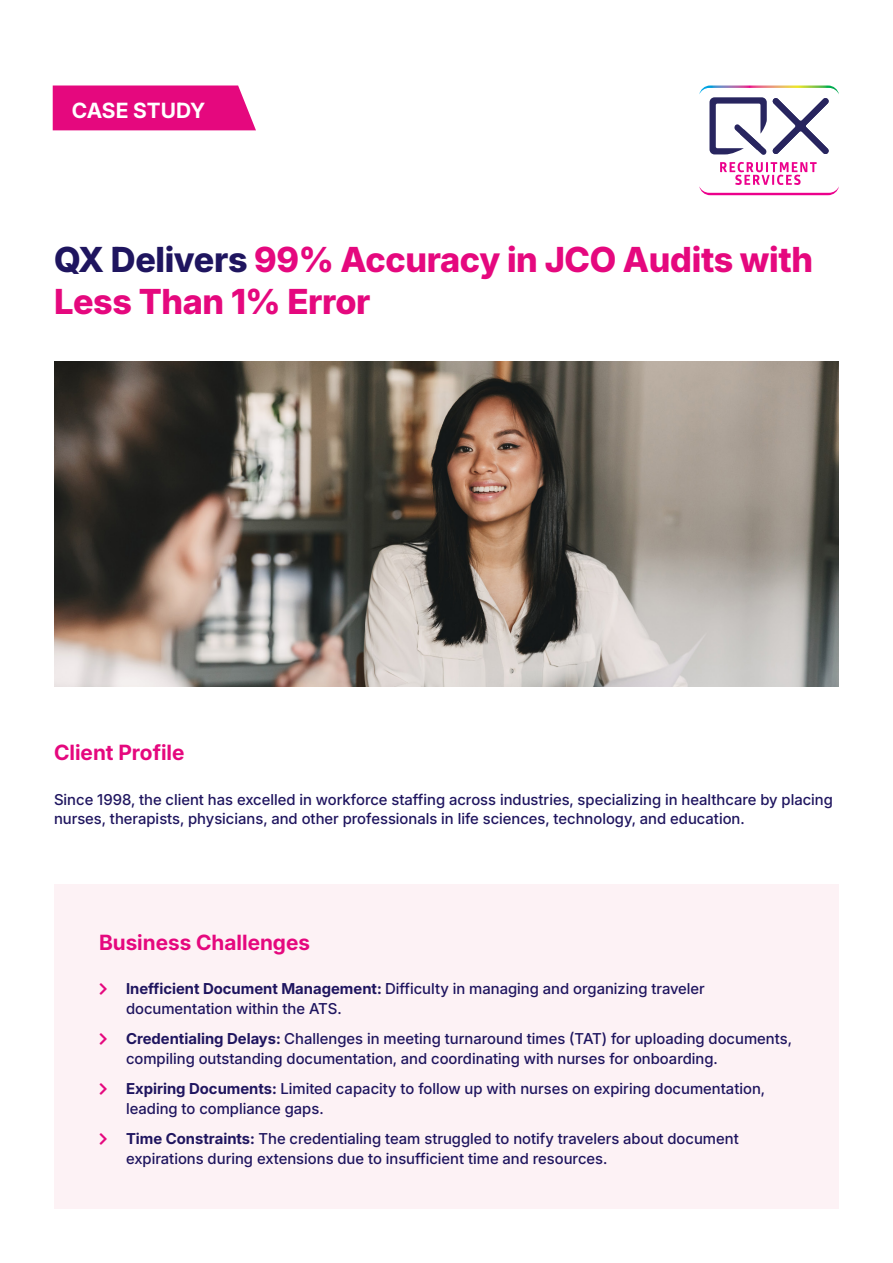
<style>
.page{position:relative;width:893px;height:1263px;background:#fff}
.page>*{position:absolute;margin:0;border:0;box-sizing:border-box;transform-origin:0 0}
.t1{font:800 34.5px/41.4px "Inter 18 pt";letter-spacing:-.01em;color:#e5087e}
.t2{font:700 21px "Inter 18 pt";color:#e5087e}
.t3{font:700 21px "Inter 18 pt";letter-spacing:-.01em;color:#fff}
.t4{font:500 15px/19.5px "Inter 18 pt";color:#1f155f}
.s1{color:#1f155f}
.s2{font-weight:700}
</style>
<div class="page">
<div style="left:53px;top:86px;width:203px;height:44px;background:#e5087e"></div>
<svg style="left:699px;top:86px;width:140px;height:69px"></svg>
<svg style="left:699px;top:162px;width:140px;height:33px"></svg>
<div style="left:54px;top:884px;width:785px;height:325px;background:#fdf2f5"></div>
<img style="left:54px;top:362px;width:785px;height:324px">
<h2 class="t3" style="left:72px;top:95px;width:135px">CASE STUDY</h2>
<h1 class="t1" style="left:54px;top:238px;width:761px"><span class="s1">QX Delivers</span> 99% Accuracy in JCO Audits with<br>Less Than 1% Error</h1>
<h2 class="t2" style="left:54px;top:737px;width:132px">Client Profile</h2>
<p class="t4" style="left:54px;top:789px;width:780px">Since 1998, the client has excelled in workforce staffing across industries, specializing in healthcare by placing nurses, therapists, physicians, and other professionals in life sciences, technology, and education.</p>
<h2 class="t2" style="left:99px;top:926px;width:212px">Business Challenges</h2>
<p class="t4" style="left:126px;top:978px;width:580px"><span class="s2">Inefficient Document Management:</span> Difficulty in managing and organizing traveler documentation within the ATS.</p>
<p class="t4" style="left:126px;top:1028px;width:667px"><span class="s2">Credentialing Delays:</span> Challenges in meeting turnaround times (TAT) for uploading documents, compiling outstanding documentation, and coordinating with nurses for onboarding.</p>
<p class="t4" style="left:126px;top:1078px;width:641px"><span class="s2">Expiring Documents:</span> Limited capacity to follow up with nurses on expiring documentation, leading to compliance gaps.</p>
<p class="t4" style="left:126px;top:1129px;width:614px"><span class="s2">Time Constraints:</span> The credentialing team struggled to notify travelers about document expirations during extensions due to insufficient time and resources.</p>
</div>
